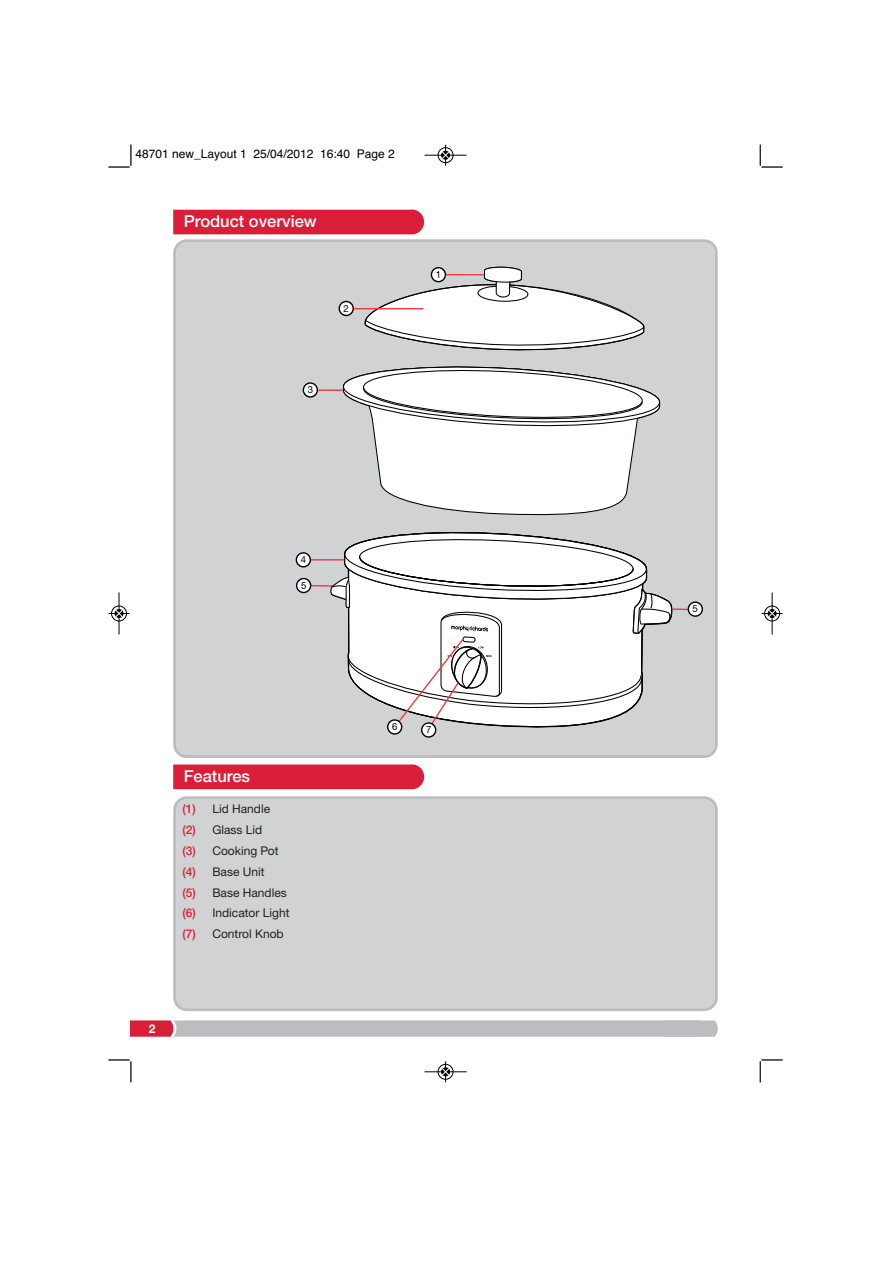
<style>
.page{position:relative;width:893px;height:1263px;background:#fff}
.page>*{position:absolute;margin:0;border:0;box-sizing:border-box;transform-origin:0 0}
.t1{font:500 16.5px "Helvetica Neue";color:#fff}
.t2{font:12px/20.9px "Helvetica Neue CE";color:#231f20}
.t3{font:12px "Helvetica";color:#000}
.t4{font:700 12px "Helvetica Neue CE";color:#fff}
.s1{font-family:"Helvetica Neue";font-weight:500;color:#db1e37}
</style>
<div class="page">
<svg style="left:131px;top:1020px;width:587px;height:17px;background:#c1b5b9"></svg>
<div style="left:173px;top:796px;width:545px;height:215px;background:#d1d2d4"></div>
<div style="left:173px;top:239px;width:545px;height:519px;background:#d1d2d4"></div>
<div style="left:173px;top:764px;width:251px;height:25px;background:#db1e37"></div>
<hr style="left:308px;top:390px;width:77px;height:1px;background:#ee3a41">
<svg style="left:303px;top:383px;width:14px;height:14px"></svg>
<div style="left:303px;top:382px;width:15px;height:16px;border:1px solid #000;border-radius:50%"></div>
<svg style="left:296px;top:553px;width:14px;height:14px"></svg>
<div style="left:296px;top:552px;width:15px;height:16px;border:1px solid #000;border-radius:50%"></div>
<svg style="left:297px;top:578px;width:14px;height:15px"></svg>
<div style="left:296px;top:578px;width:15px;height:15px;border:1px solid #000;border-radius:50%"></div>
<svg style="left:342px;top:363px;width:318px;height:155px"></svg>
<svg style="left:342px;top:364px;width:319px;height:65px"></svg>
<hr style="left:346px;top:308px;width:77px;height:1px;background:#ee3a41">
<svg style="left:339px;top:301px;width:14px;height:15px"></svg>
<div style="left:338px;top:301px;width:16px;height:15px;border:1px solid #000;border-radius:50%"></div>
<div style="left:387px;top:719px;width:15px;height:16px;border:1px solid #000;border-radius:50%"></div>
<svg style="left:422px;top:723px;width:14px;height:14px"></svg>
<div style="left:421px;top:722px;width:15px;height:16px;border:1px solid #000;border-radius:50%"></div>
<div style="left:173px;top:210px;width:251px;height:24px;background:#db1e37"></div>
<svg style="left:109px;top:145px;width:23px;height:23px"></svg>
<svg style="left:760px;top:145px;width:22px;height:23px"></svg>
<svg style="left:109px;top:1059px;width:23px;height:23px"></svg>
<svg style="left:760px;top:1059px;width:22px;height:23px"></svg>
<div style="left:438px;top:147px;width:15px;height:16px;border:1px solid #fff;border-radius:50%"></div>
<hr style="left:424px;top:155px;width:42px;height:1px;background:#000">
<div style="left:438px;top:148px;width:15px;height:15px;border:1px solid #000;border-radius:50%"></div>
<svg style="left:442px;top:145px;width:7px;height:21px"></svg>
<div style="left:438px;top:1064px;width:15px;height:16px;border:1px solid #fff;border-radius:50%"></div>
<hr style="left:424px;top:1072px;width:42px;height:1px;background:#000">
<div style="left:438px;top:1064px;width:15px;height:15px;border:1px solid #000;border-radius:50%"></div>
<svg style="left:442px;top:1061px;width:7px;height:21px"></svg>
<hr style="left:119px;top:592px;width:1px;height:42px;background:#000">
<div style="left:111px;top:606px;width:16px;height:15px;border:1px solid #000;border-radius:50%"></div>
<svg style="left:109px;top:610px;width:21px;height:7px"></svg>
<hr style="left:772px;top:592px;width:1px;height:42px;background:#000">
<div style="left:764px;top:606px;width:16px;height:15px;border:1px solid #000;border-radius:50%"></div>
<svg style="left:761px;top:610px;width:21px;height:7px"></svg>
<svg style="left:364px;top:266px;width:281px;height:87px"></svg>
<svg style="left:308px;top:386px;width:5px;height:7px"></svg>
<svg style="left:344px;top:305px;width:4px;height:7px"></svg>
<svg style="left:301px;top:530px;width:403px;height:203px"></svg>
<p class="t3" style="left:135px;top:150px;width:261px">48701 new_Layout 1 25/04/2012 16:40 Page 2</p>
<h1 class="t1" style="left:184px;top:216px;width:134px">Product overview</h1>
<h1 class="t1" style="left:184px;top:771px;width:68px">Features</h1>
<p class="t2" style="left:183px;top:800px;width:108px"><span class="s1">(1)</span> Lid Handle<br><span class="s1">(2)</span> Glass Lid<br><span class="s1">(3)</span> Cooking Pot <span class="s1">(4)</span> Base Unit<br><span class="s1">(5)</span> Base Handles <span class="s1">(6)</span> Indicator Light <span class="s1">(7)</span> Control Knob</p>
<p class="t4" style="left:149px;top:1024px;width:8px">2</p>
</div>
